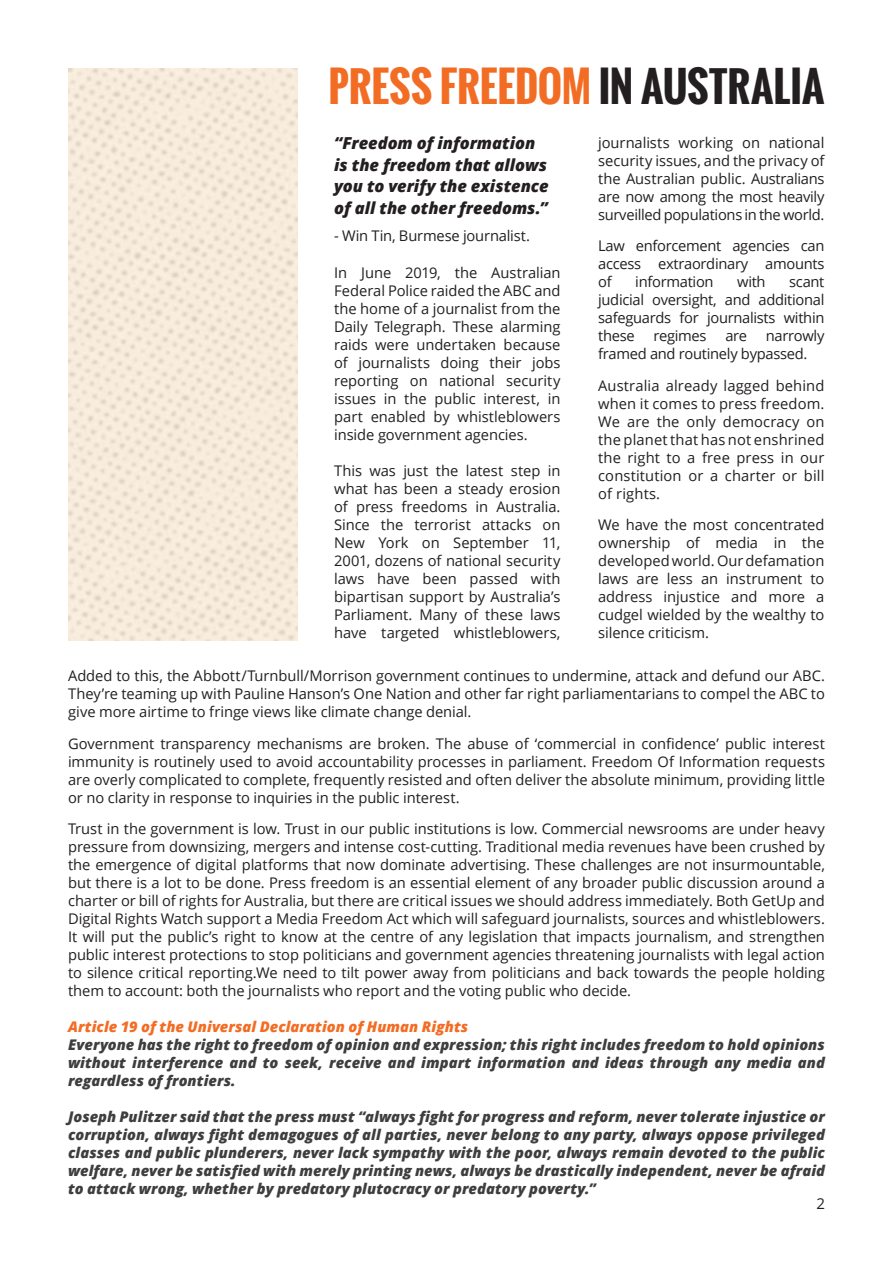
<style>
.page{position:relative;width:893px;height:1263px;background:#fff}
.page>*{position:absolute;margin:0;border:0;box-sizing:border-box;transform-origin:0 0}
.t1{font:700 40.95px "Oswald";letter-spacing:.005em;color:#f36c23}
.t2{font:italic 800 16.5px/21.8px "Open Sans";letter-spacing:-.005em;color:#231f20}
.t3{font:15px "Open Sans";color:#231f20}
.t4{font:14.7px/18px "Open Sans";letter-spacing:-.005em;color:#231f20;text-align:justify}
.t5{font:italic 800 14.7px/18px "Open Sans";color:#3e3e3f;text-align:justify}
.t6{font:italic 800 14.7px "Open Sans";letter-spacing:.005em;color:#f36c23}
.s1{color:#231f20}
</style>
<div class="page">
<img style="left:68px;top:68px;width:230px;height:572px">
<p class="t1" style="left:329px;top:56px;width:497px">PRESS FREEDOM <span class="s1">IN AUSTRALIA</span></p>
<p class="t2" style="left:334px;top:131px;width:216px">“Freedom of information is the freedom that allows you to verify the existence of all the other freedoms.”</p>
<p class="t4" style="left:334px;top:226px;width:197px">- Win Tin, Burmese journalist.</p>
<p class="t4" style="left:334px;top:263px;width:228px">In June 2019, the Australian Federal Police raided the ABC and the home of a journalist from the Daily Telegraph. These alarming raids were undertaken because of journalists doing their jobs reporting on national security issues in the public interest, in part enabled by whistleblowers inside government agencies.</p>
<p class="t4" style="left:334px;top:461px;width:228px">This was just the latest step in what has been a steady erosion of press freedoms in Australia.<br>Since the terrorist attacks on New York on September 11, 2001, dozens of national security laws have been passed with bipartisan support by Australia’s Parliament. Many of these laws have targeted whistleblowers,</p>
<p class="t4" style="left:598px;top:133px;width:228px">journalists working on national security issues, and the privacy of the Australian public. Australians are now among the most heavily surveilled populations in the world.</p>
<p class="t4" style="left:598px;top:236px;width:228px">Law enforcement agencies can access extraordinary amounts of</p>
<p class="t4" style="left:635px;top:272px;width:80px">information</p>
<p class="t4" style="left:737px;top:272px;width:30px">with</p>
<p class="t4" style="left:598px;top:272px;width:228px;text-indent:191px">scant judicial oversight, and additional safeguards for journalists within these</p>
<p class="t4" style="left:598px;top:326px;width:228px;text-indent:168px">narrowly framed and routinely bypassed.</p>
<p class="t4" style="left:598px;top:376px;width:228px">Australia already lagged behind when it comes to press freedom.<br>We are the only democracy on the planet that has not enshrined the right to a free press in our constitution or a charter or bill of rights.</p>
<p class="t4" style="left:598px;top:515px;width:228px">We have the most concentrated ownership of media in the developed world. Our defamation laws are less an instrument to address injustice and more a cudgel wielded by the wealthy to silence criticism.</p>
<p class="t4" style="left:653px;top:326px;width:55px">regimes</p>
<p class="t4" style="left:725px;top:326px;width:23px">are</p>
<p class="t4" style="left:68px;top:667px;width:758px">Added to this, the Abbott/Turnbull/Morrison government continues to undermine, attack and defund our ABC.<br>They’re teaming up with Pauline Hanson’s One Nation and other far right parliamentarians to compel the ABC to give more airtime to fringe views like climate change denial.</p>
<p class="t4" style="left:68px;top:734px;width:758px">Government transparency mechanisms are broken. The abuse of ‘commercial in confidence’ public interest immunity is routinely used to avoid accountability processes in parliament. Freedom Of Information requests are overly complicated to complete, frequently resisted and often deliver the absolute minimum, providing little or no clarity in response to inquiries in the public interest.</p>
<p class="t4" style="left:68px;top:820px;width:758px">Trust in the government is low. Trust in our public institutions is low. Commercial newsrooms are under heavy pressure from downsizing, mergers and intense cost-cutting. Traditional media revenues have been crushed by the emergence of digital platforms that now dominate advertising. These challenges are not insurmountable, but there is a lot to be done. Press freedom is an essential element of any broader public discussion around a charter or bill of rights for Australia, but there are critical issues we should address immediately. Both GetUp and Digital Rights Watch support a Media Freedom Act which will safeguard journalists, sources and whistleblowers.<br>It will put the public’s right to know at the centre of any legislation that impacts journalism, and strengthen public interest protections to stop politicians and government agencies threatening journalists with legal action to silence critical reporting.We need to tilt power away from politicians and back towards the people holding them to account: both the journalists who report and the voting public who decide.</p>
<p class="t6" style="left:68px;top:1016px;width:402px">Article 19 of the Universal Declaration of Human Rights</p>
<p class="t5" style="left:68px;top:1035px;width:758px">Everyone has the right to freedom of opinion and expression; this right includes freedom to hold opinions without interference and to seek, receive and impart information and ideas through any media and regardless of frontiers.</p>
<p class="t5" style="left:68px;top:1107px;width:758px">Joseph Pulitzer said that the press must “always fight for progress and reform, never tolerate injustice or corruption, always fight demagogues of all parties, never belong to any party, always oppose privileged classes and public plunderers, never lack sympathy with the poor, always remain devoted to the public welfare, never be satisfied with merely printing news, always be drastically independent, never be afraid to attack wrong, whether by predatory plutocracy or predatory poverty.”</p>
<p class="t3" style="left:816px;top:1194px;width:10px">2</p>
</div>
